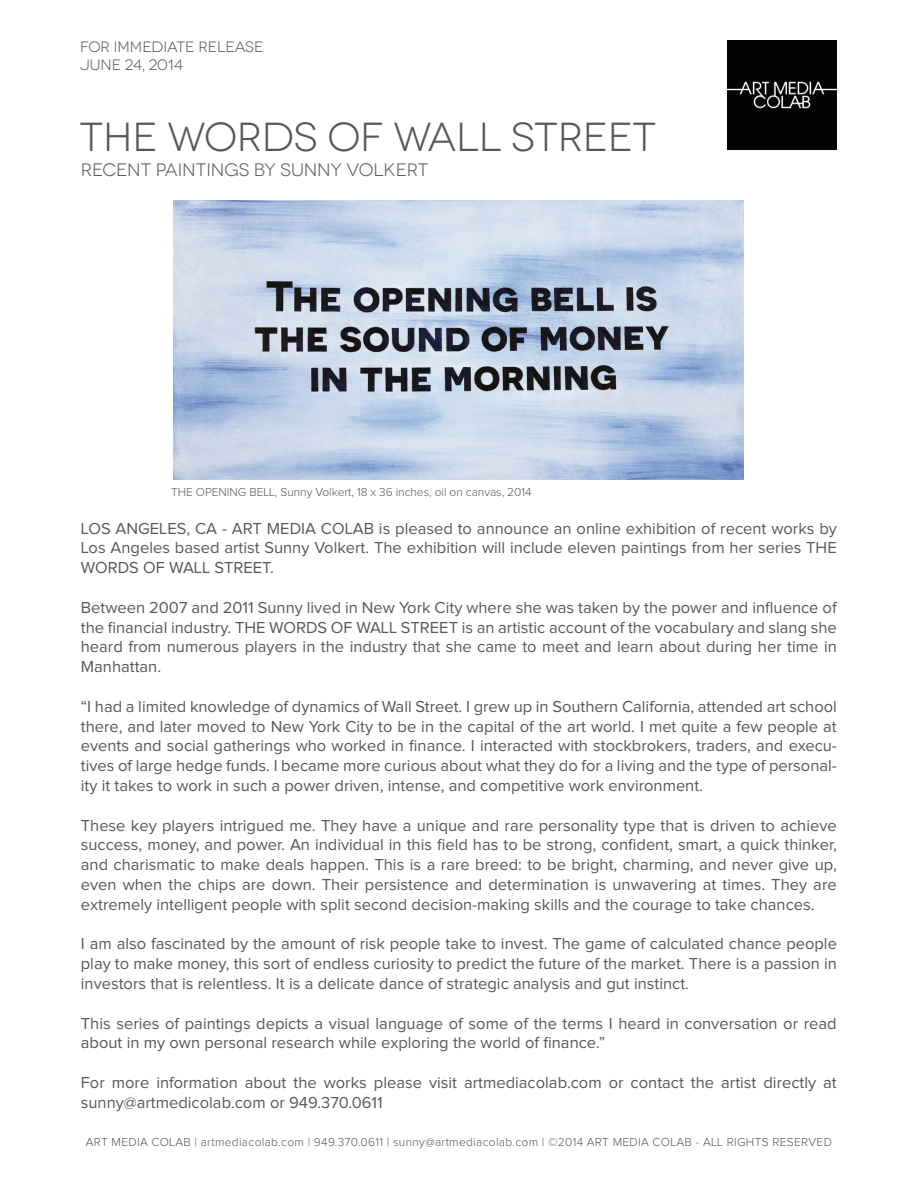
<style>
.page{position:relative;width:918px;height:1188px;background:#fff}
.page>*{position:absolute;margin:0;border:0;box-sizing:border-box;transform-origin:0 0}
.t1{font:40.5px "Novecentowide";letter-spacing:-.005em;color:#57585a}
.t2{font:18px "Novecentowide";color:#57585a}
.t3{font:16.5px/19.8px "Proxima Nova";color:#57585a;text-align:justify}
.t4{font:15px/18px "Novecentowide";color:#57585a}
.t5{font:300 12px "Proxima Nova";letter-spacing:.025em;color:#57585a}
.t6{font:300 12px "Proxima Nova";letter-spacing:-.005em;color:#57585a}
</style>
<div class="page">
<img style="left:728px;top:40px;width:109px;height:110px">
<img style="left:174px;top:200px;width:570px;height:279px">
<p class="t4" style="left:80px;top:38px;width:185px">FOR IMMEDIATE RELEASE<br>JUNE 24, 2014</p>
<h1 class="t1" style="left:80px;top:113px;width:578px">THE WORDS OF WALL STREET</h1>
<p class="t2" style="left:81px;top:159px;width:349px">RECENT PAINTINGS BY SUNNY VOLKERT</p>
<p class="t6" style="left:171px;top:486px;width:362px">THE OPENING BELL, Sunny Volkert, 18 x 36 inches, oil on canvas, 2014</p>
<p class="t3" style="left:81px;top:519px;width:758px">LOS ANGELES, CA - ART MEDIA COLAB is pleased to announce an online exhibition of recent works by Los Angeles based artist Sunny Volkert. The exhibition will include eleven paintings from her series THE WORDS OF WALL STREET.</p>
<p class="t3" style="left:81px;top:598px;width:758px">Between 2007 and 2011 Sunny lived in New York City where she was taken by the power and influence of the financial industry. THE WORDS OF WALL STREET is an artistic account of the vocabulary and slang she heard from numerous players in the industry that she came to meet and learn about during her time in Manhattan.</p>
<p class="t3" style="left:81px;top:697px;width:758px">“I had a limited knowledge of dynamics of Wall Street. I grew up in Southern California, attended art school there, and later moved to New York City to be in the capital of the art world. I met quite a few people at events and social gatherings who worked in finance. I interacted with stockbrokers, traders, and execu&shy;tives of large hedge funds. I became more curious about what they do for a living and the type of personal&shy;ity it takes to work in such a power driven, intense, and competitive work environment.</p>
<p class="t3" style="left:81px;top:816px;width:758px">These key players intrigued me. They have a unique and rare personality type that is driven to achieve success, money, and power. An individual in this field has to be strong, confident, smart, a quick thinker, and charismatic to make deals happen. This is a rare breed: to be bright, charming, and never give up, even when the chips are down. Their persistence and determination is unwavering at times. They are extremely intelligent people with split second decision-making skills and the courage to take chances.</p>
<p class="t3" style="left:81px;top:935px;width:758px">I am also fascinated by the amount of risk people take to invest. The game of calculated chance people play to make money, this sort of endless curiosity to predict the future of the market. There is a passion in investors that is relentless. It is a delicate dance of strategic analysis and gut instinct.</p>
<p class="t3" style="left:81px;top:1014px;width:757px">This series of paintings depicts a visual language of some of the terms I heard in conversation or read about in my own personal research while exploring the world of finance.”</p>
<p class="t3" style="left:81px;top:1073px;width:757px">For more information about the works please visit artmediacolab.com or contact the artist directly at sunny@artmedicolab.com or 949.370.0611</p>
<p class="t5" style="left:86px;top:1137px;width:748px">ART MEDIA COLAB | artmediacolab.com | 949.370.0611 | sunny@artmediacolab.com | ©2014 ART MEDIA COLAB - ALL RIGHTS RESERVED</p>
</div>
